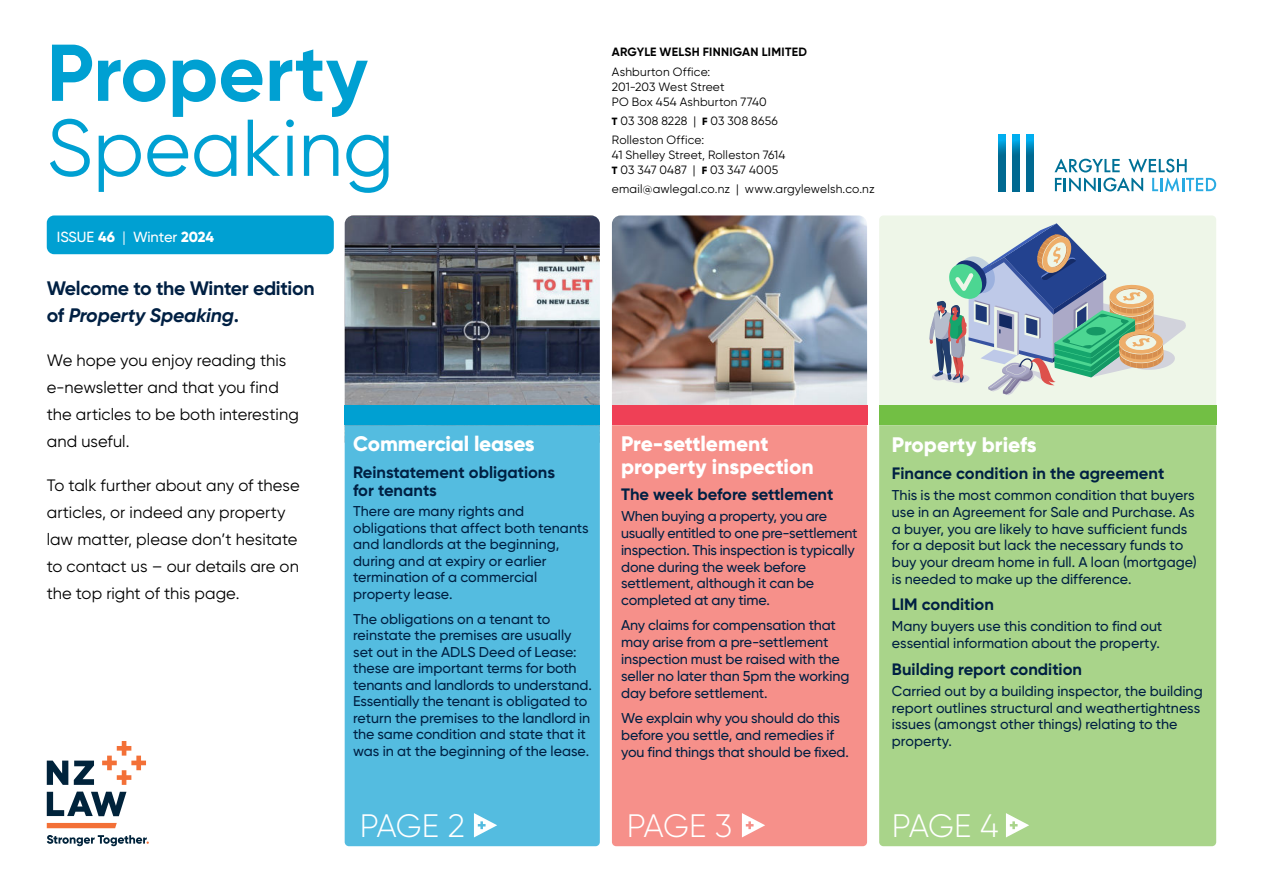
<style>
.page{position:relative;width:1263px;height:893px;background:#fff}
.page>*{position:absolute;margin:0;border:0;box-sizing:border-box;transform-origin:0 0}
.t1{font:700 80.25px "Gilroy";color:#00a0d2}
.t2{font:80.25px "Gilroy";color:#00a0d2}
.t3{font:300 32.4px "Gilroy";letter-spacing:-.025em;color:#fff}
.t4{font:800 21px/22.5px "Gilroy";letter-spacing:-.005em;color:#fff}
.t5{font:700 19.5px/27px "Gilroy";letter-spacing:-.015em;color:#002043}
.t6{font:16.5px/27px "Gilroy";letter-spacing:.005em;color:#000}
.t7{font:700 16.5px/18px "Gilroy";color:#002043}
.t8{font:500 14.7px "Gilroy";color:#fff}
.t9{font:500 14.25px/16.8px "Gilroy";letter-spacing:-.005em;color:#002043}
.t10{font:12px/15px "Gilroy";letter-spacing:.015em;color:#000}
.t11{font:700 12px "Gilroy";letter-spacing:.02em;color:#000}
.s1{font-weight:800}
.s2{font-weight:400}
.s3{font-style:italic}
.s4{font-weight:800;font-size:10.5px}
</style>
<div class="page">
<div style="left:879px;top:215px;width:337px;height:217px;background:#eef6e8;border-radius:4px"></div>
<img style="left:612px;top:215px;width:255px;height:191px">
<img style="left:345px;top:215px;width:255px;height:191px">
<div style="left:879px;top:425px;width:337px;height:421px;background:#a9d48a"></div>
<div style="left:345px;top:425px;width:255px;height:421px;background:#54bce0"></div>
<div style="left:612px;top:425px;width:255px;height:421px;background:#f6908a"></div>
<svg style="left:474px;top:813px;width:23px;height:24px"></svg>
<svg style="left:1006px;top:813px;width:23px;height:24px"></svg>
<svg style="left:742px;top:813px;width:23px;height:24px"></svg>
<div style="left:345px;top:406px;width:255px;height:19px;background:#00a0d2"></div>
<div style="left:612px;top:406px;width:255px;height:19px;background:#ef4056"></div>
<div style="left:879px;top:406px;width:337px;height:19px;background:#72bf44"></div>
<svg style="left:47px;top:792px;width:79px;height:24px"></svg>
<svg style="left:47px;top:761px;width:47px;height:24px"></svg>
<svg style="left:102px;top:741px;width:44px;height:44px"></svg>
<svg style="left:47px;top:823px;width:70px;height:5px"></svg>
<svg style="left:47px;top:835px;width:102px;height:11px"></svg>
<div style="left:47px;top:215px;width:287px;height:39px;background:#00a0d2;border-radius:7px"></div>
<svg style="left:929px;top:223px;width:257px;height:172px"></svg>
<svg style="left:1027px;top:135px;width:7px;height:56px"></svg>
<svg style="left:1012px;top:135px;width:7px;height:56px"></svg>
<svg style="left:998px;top:135px;width:7px;height:56px"></svg>
<svg style="left:1054px;top:159px;width:162px;height:32px"></svg>
<h1 class="t1" style="left:47px;top:37px;width:323px">Property</h1>
<h1 class="t2" style="left:47px;top:112px;width:349px">Speaking</h1>
<p class="t8" style="left:57px;top:230px;width:159px">ISSUE <span class="s1">46</span> <span class="s2">|</span> Winter <span class="s1">2024</span></p>
<h3 class="t5" style="left:47px;top:275px;width:269px">Welcome to the Winter edition of <span class="s3">Property Speaking</span>.</h3>
<p class="t6" style="left:47px;top:347px;width:254px">We hope you enjoy reading this e-newsletter and that you find the articles to be both interesting and useful.</p>
<p class="t6" style="left:47px;top:472px;width:254px">To talk further about any of these articles, or indeed any property law matter, please don’t hesitate to contact us – our details are on the top right of this page.</p>
<h3 class="t4" style="left:353px;top:434px;width:183px">Commercial leases</h3>
<p class="t7" style="left:353px;top:464px;width:203px">Reinstatement obligations for tenants</p>
<p class="t9" style="left:353px;top:504px;width:237px">There are many rights and obligations that affect both tenants and landlords at the beginning, during and at expiry or earlier termination of a commercial property lease.</p>
<p class="t9" style="left:353px;top:611px;width:240px">The obligations on a tenant to reinstate the premises are usually set out in the ADLS Deed of Lease: these are important terms for both tenants and landlords to understand.<br>Essentially the tenant is obligated to return the premises to the landlord in the same condition and state that it was in at the beginning of the lease.</p>
<p class="t11" style="left:612px;top:47px;width:197px">ARGYLE WELSH FINNIGAN LIMITED</p>
<p class="t10" style="left:612px;top:65px;width:156px">Ashburton Office:<br>201-203 West Street<br>PO Box 454 Ashburton 7740</p>
<p class="t10" style="left:612px;top:112px;width:167px;line-height:19.2px"><span class="s4">T</span> 03 308 8228 | <span class="s4">F</span> 03 308 8656<br>Rolleston Office:</p>
<p class="t10" style="left:612px;top:148px;width:175px">41 Shelley Street, Rolleston 7614<br><span class="s4">T</span> 03 347 0487 | <span class="s4">F</span> 03 347 4005</p>
<p class="t10" style="left:612px;top:182px;width:264px">email@awlegal.co.nz | www.argylewelsh.co.nz</p>
<h3 class="t4" style="left:621px;top:434px;width:194px">Pre-settlement property inspection</h3>
<p class="t7" style="left:621px;top:486px;width:214px">The week before settlement</p>
<p class="t9" style="left:621px;top:508px;width:238px">When buying a property, you are usually entitled to one pre-settlement inspection. This inspection is typically done during the week before settlement, although it can be completed at any time.</p>
<p class="t9" style="left:621px;top:618px;width:230px">Any claims for compensation that may arise from a pre-settlement inspection must be raised with the seller no later than 5pm the working day before settlement.</p>
<p class="t9" style="left:621px;top:710px;width:229px">We explain why you should do this before you settle, and remedies if you find things that should be fixed.</p>
<h3 class="t4" style="left:892px;top:435px;width:146px">Property briefs</h3>
<p class="t7" style="left:892px;top:465px;width:274px">Finance condition in the agreement</p>
<p class="t9" style="left:892px;top:487px;width:306px">This is the most common condition that buyers use in an Agreement for Sale and Purchase. As a buyer, you are likely to have sufficient funds for a deposit but lack the necessary funds to buy your dream home in full. A loan (mortgage) is needed to make up the difference.</p>
<p class="t7" style="left:892px;top:597px;width:103px">LIM condition</p>
<p class="t9" style="left:892px;top:619px;width:272px">Many buyers use this condition to find out essential information about the property.</p>
<p class="t7" style="left:892px;top:661px;width:192px">Building report condition</p>
<p class="t9" style="left:892px;top:683px;width:312px">Carried out by a building inspector, the building report outlines structural and weathertightness issues (amongst other things) relating to the property.</p>
<h2 class="t3" style="left:360px;top:811px;width:107px">PAGE 2</h2>
<h2 class="t3" style="left:627px;top:811px;width:107px">PAGE 3</h2>
<h2 class="t3" style="left:892px;top:811px;width:108px">PAGE 4</h2>
</div>
